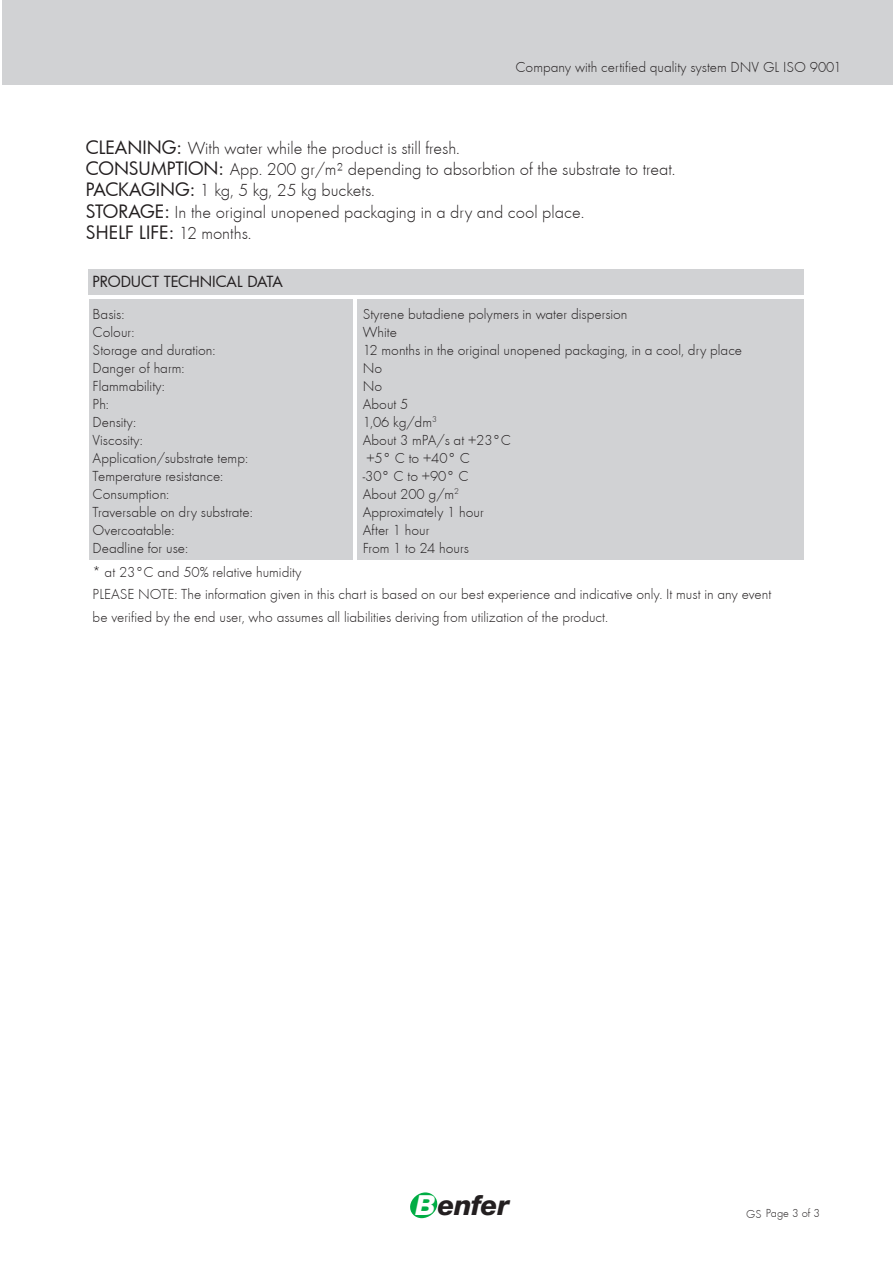
<style>
.page{position:relative;width:893px;height:1263px;background:#fff}
.page>*{position:absolute;margin:0;border:0;box-sizing:border-box;transform-origin:0 0}
.t1{font:italic 800 27.75px "Helvetica Neue";letter-spacing:-.02em;color:#231f20}
.Normale{font:18px "Futura T Light";color:#231f20}
.Normale-2{font:18px "Futura";color:#231f20}
.Normale-3{font:15px "Futura T Light";color:#231f20}
.Normale-4{font:15px "Futura";color:#231f20}
.Normale-5{font:12px "Futura T Light";color:#231f20}
.s1{font-family:"Futura"}
.s2{font-family:"Futura T Light"}
.s3{color:#fff}
</style>
<div class="page">
<svg style="left:410px;top:1192px;width:28px;height:26px"></svg>
<div style="left:2px;top:0;width:891px;height:85px;background:#d1d2d4"></div>
<div style="left:89px;top:269px;width:715px;height:26px;background:#d1d2d4"></div>
<div style="left:89px;top:299px;width:264px;height:260px;background:#d1d2d4"></div>
<div style="left:357px;top:299px;width:447px;height:260px;background:#d1d2d4"></div>
<p class="Normale-3" style="left:515px;top:58px;width:328px">Company with certified quality system DNV GL ISO 9001</p>
<p class="Normale" style="left:86px;top:138px;width:376px"><span class="s1">CLEANING:</span> With water while the product is still fresh.</p>
<p class="Normale" style="left:86px;top:159px;width:591px"><span class="s1">CONSUMPTION:</span> App. 200 gr/m² depending to absorbtion of the substrate to treat.</p>
<p class="Normale" style="left:86px;top:180px;width:290px"><span class="s1">PACKAGING:</span> 1 kg, 5 kg, 25 kg buckets.</p>
<p class="Normale" style="left:86px;top:201px;width:500px"><span class="s1">STORAGE:</span> In the original unopened packaging in a dry and cool place.</p>
<p class="Normale-2" style="left:86px;top:220px;width:167px">SHELF LIFE: <span class="s2">12 months.</span></p>
<p class="Normale-4" style="left:93px;top:271px;width:192px">PRODUCT TECHNICAL DATA</p>
<p class="Normale-3" style="left:93px;top:305px;width:33px">Basis:</p>
<p class="Normale-3" style="left:363px;top:305px;width:266px">Styrene butadiene polymers in water dispersion</p>
<p class="Normale-3" style="left:93px;top:323px;width:43px">Colour:</p>
<p class="Normale-3" style="left:363px;top:323px;width:36px">White</p>
<p class="Normale-3" style="left:93px;top:341px;width:124px">Storage and duration:</p>
<p class="Normale-3" style="left:363px;top:341px;width:381px">12 months in the original unopened packaging, in a cool, dry place</p>
<p class="Normale-3" style="left:93px;top:359px;width:94px">Danger of harm:</p>
<p class="Normale-3" style="left:363px;top:359px;width:21px">No</p>
<p class="Normale-3" style="left:93px;top:377px;width:74px">Flammability:</p>
<p class="Normale-3" style="left:363px;top:377px;width:21px">No</p>
<p class="Normale-3" style="left:93px;top:395px;width:18px">Ph:</p>
<p class="Normale-3" style="left:363px;top:395px;width:47px">About 5</p>
<p class="Normale-3" style="left:93px;top:413px;width:45px">Density:</p>
<p class="Normale-3" style="left:363px;top:413px;width:76px">1,06 kg/dm<sup>3</sup></p>
<p class="Normale-3" style="left:93px;top:431px;width:52px">Viscosity:</p>
<p class="Normale-3" style="left:363px;top:431px;width:150px">About 3 mPA/s at +23°C</p>
<p class="Normale-3" style="left:93px;top:449px;width:157px">Application/substrate temp:</p>
<p class="Normale-3" style="left:366px;top:449px;width:105px">+5° C to +40° C</p>
<p class="Normale-3" style="left:93px;top:467px;width:132px">Temperature resistance:</p>
<p class="Normale-3" style="left:363px;top:467px;width:107px">-30° C to +90° C</p>
<p class="Normale-3" style="left:93px;top:485px;width:78px">Consumption:</p>
<p class="Normale-3" style="left:363px;top:485px;width:98px">About 200 g/m<sup>2</sup></p>
<p class="Normale-3" style="left:93px;top:503px;width:162px">Traversable on dry substrate:</p>
<p class="Normale-3" style="left:363px;top:503px;width:123px">Approximately 1 hour</p>
<p class="Normale-3" style="left:93px;top:521px;width:83px">Overcoatable:</p>
<p class="Normale-3" style="left:363px;top:521px;width:68px">After 1 hour</p>
<p class="Normale-3" style="left:93px;top:539px;width:97px">Deadline for use:</p>
<p class="Normale-3" style="left:363px;top:539px;width:108px">From 1 to 24 hours</p>
<p class="Normale-3" style="left:93px;top:563px;width:210px">* at 23°C and 50% relative humidity</p>
<p class="Normale-3" style="left:93px;top:586px;width:680px">PLEASE NOTE: The information given in this chart is based on our best experience and indicative only. It must in any event</p>
<p class="Normale-3" style="left:93px;top:608px;width:517px">be verified by the end user, who assumes all liabilities deriving from utilization of the product.</p>
<h1 class="t1" style="left:416px;top:1189px;width:95px"><span class="s3">B</span>enfer</h1>
<p class="Normale-5" style="left:746px;top:1206px;width:75px">GS Page 3 of 3</p>
</div>
